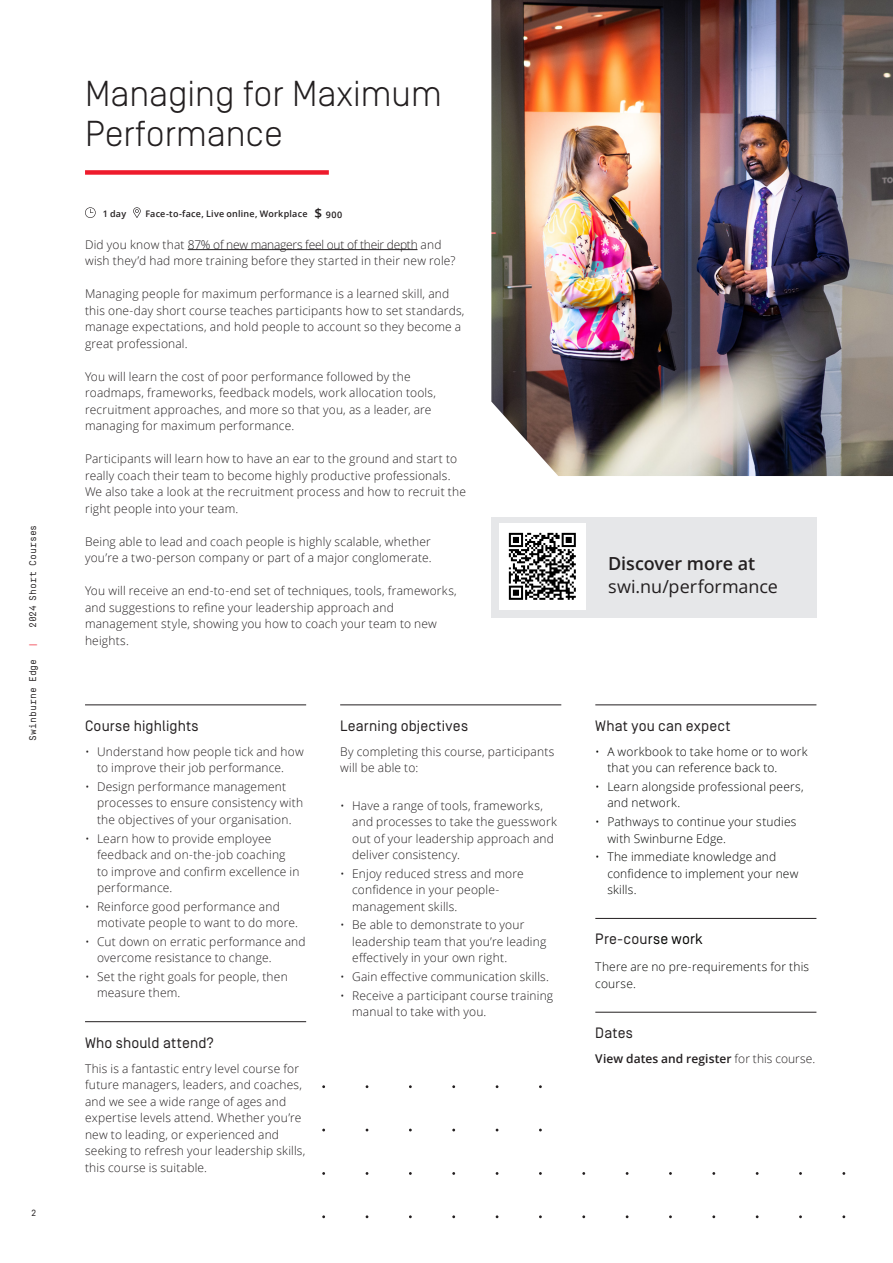
<style>
.page{position:relative;width:893px;height:1263px;background:#fff}
.page>*{position:absolute;margin:0;border:0;box-sizing:border-box;transform-origin:0 0}
.t1{font:300 36px/40.5px "Simplon Norm";color:#231f20}
.P{font:18px/22.5px "Open Sans";color:#231f20}
.Majors{font:15px "Simplon Norm";letter-spacing:.01em;color:#231f20}
.P-2{font:300 12px/16.5px "Open Sans";letter-spacing:.015em;color:#231f20}
.t2{font:300 12px/16.5px "Open Sans";letter-spacing:.015em;color:#201d1e}
.H4{font:300 12px/16.5px "Open Sans";letter-spacing:.015em;color:#040503}
.UL{font:300 12px/16.5px "Open Sans";letter-spacing:.015em;color:#231f20}
.P-3{font:600 12px "Open Sans";letter-spacing:.01em;color:#231f20}
.t3{font:9.75px "Simplon Mono";color:#231f20}
.t4{font:9.75px "Simplon Norm";color:#ee1b2c}
._2021_Title_and_icons{font:600 9px "Open Sans";letter-spacing:.025em;color:#231f20}
.t5{font:9px "Simplon Norm";color:#231f20}
.s1{font-size:13.5px}
.s2{font-weight:600}
.s3{color:#040503}
.s4{font-weight:300}
</style>
<div class="page">
<hr style="left:188px;top:249px;width:229px;height:1px;background:#231f20">
<svg style="left:85px;top:207px;width:11px;height:11px"></svg>
<svg style="left:133px;top:207px;width:8px;height:11px"></svg>
<div style="left:85px;top:170px;width:244px;height:5px;background:#ee1b2c"></div>
<hr style="left:85px;top:704px;width:221px;height:1px;background:#231f20">
<hr style="left:85px;top:1021px;width:221px;height:1px;background:#231f20">
<hr style="left:340px;top:704px;width:221px;height:1px;background:#231f20">
<hr style="left:595px;top:704px;width:221px;height:1px;background:#231f20">
<hr style="left:595px;top:918px;width:221px;height:1px;background:#231f20">
<hr style="left:595px;top:1012px;width:221px;height:1px;background:#231f20">
<img style="left:491px;top:0;width:402px;height:476px">
<div style="left:491px;top:517px;width:326px;height:101px;background:#e6e7e9"></div>
<img style="left:500px;top:524px;width:85px;height:86px">
<p class="t3" style="left:28px;top:628px;width:105px;rotate:-90deg">2024 Short Courses</p>
<p class="t3" style="left:28px;top:740px;width:83px;rotate:-90deg">Swinburne Edge</p>
<p class="t4" style="left:28px;top:646px;width:4px;rotate:-90deg">|</p>
<p class="t5" style="left:31px;top:1208px;width:6px">2</p>
<p class="t1" style="left:85px;top:73px;width:358px">Managing for Maximum<br>Performance</p>
<p class="_2021_Title_and_icons" style="left:103px;top:208px;width:25px">1 day</p>
<p class="_2021_Title_and_icons" style="left:145px;top:208px;width:198px">Face-to-face, Live online, Workplace <span class="s1">$</span> 900</p>
<p class="P-2" style="left:85px;top:236px;width:372px">Did you know that 87% of new managers feel out of their depth and wish they’d had more training before they started in their new role?</p>
<p class="P-2" style="left:85px;top:285px;width:381px">Managing people for maximum performance is a learned skill, and this one-day short course teaches participants how to set standards, manage expectations, and hold people to account so they become a great professional.</p>
<p class="P-2" style="left:85px;top:368px;width:352px">You will learn the cost of poor performance followed by the roadmaps, frameworks, feedback models, work allocation tools, recruitment approaches, and more so that you, as a leader, are managing for maximum performance.</p>
<p class="P-2" style="left:85px;top:450px;width:382px">Participants will learn how to have an ear to the ground and start to really coach their team to become highly productive professionals.<br>We also take a look at the recruitment process and how to recruit the right people into your team.</p>
<p class="P-2" style="left:85px;top:533px;width:348px">Being able to lead and coach people is highly scalable, whether you’re a two-person company or part of a major conglomerate.</p>
<p class="P-2" style="left:85px;top:582px;width:373px">You will receive an end-to-end set of techniques, tools, frameworks, and suggestions to refine your leadership approach and management style, showing you how to coach your team to new heights.</p>
<p class="Majors" style="left:85px;top:718px;width:115px">Course highlights</p>
<p class="P-2" style="left:97px;top:743px;width:208px;text-indent:-12px">• Understand how people tick and how to improve their job performance.</p>
<p class="P-2" style="left:97px;top:778px;width:208px;text-indent:-12px">• Design performance management processes to ensure consistency with the objectives of your organisation.</p>
<p class="P-2" style="left:97px;top:830px;width:204px;text-indent:-12px">• Learn how to provide employee feedback and on-the-job coaching to improve and confirm excellence in performance.</p>
<p class="P-2" style="left:97px;top:898px;width:202px;text-indent:-12px">• Reinforce good performance and motivate people to want to do more.</p>
<p class="P-2" style="left:97px;top:933px;width:210px;text-indent:-12px">• Cut down on erratic performance and overcome resistance to change.</p>
<p class="P-2" style="left:97px;top:968px;width:192px;text-indent:-12px">• Set the right goals for people, then measure them.</p>
<p class="Majors" style="left:85px;top:1034px;width:131px">Who should attend?</p>
<p class="P-2" style="left:85px;top:1060px;width:222px">This is a fantastic entry level course for future managers, leaders, and coaches, and we see a wide range of ages and expertise levels attend. Whether you’re new to leading, or experienced and seeking to refresh your leadership skills, this course is suitable.</p>
<p class="Majors" style="left:340px;top:718px;width:129px">Learning objectives</p>
<p class="UL" style="left:340px;top:743px;width:216px">By completing this course, participants will be able to:</p>
<p class="t2" style="left:352px;top:797px;width:206px;text-indent:-12px">• Have a range of tools, frameworks, and processes to take the guesswork out of your leadership approach and deliver consistency.</p>
<p class="t2" style="left:352px;top:865px;width:173px;text-indent:-12px">• Enjoy reduced stress and more confidence in your people&shy;management skills.</p>
<p class="t2" style="left:352px;top:916px;width:196px;text-indent:-12px">• Be able to demonstrate to your leadership team that you’re leading effectively in your own right.</p>
<p class="t2" style="left:340px;top:968px;width:210px">• Gain effective communication skills.</p>
<p class="t2" style="left:352px;top:987px;width:202px;text-indent:-12px">• Receive a participant course training manual to take with you.</p>
<p class="P" style="left:608px;top:552px;width:171px"><span class="s2">Discover more at </span>swi.nu/performance</p>
<p class="Majors" style="left:595px;top:718px;width:137px">What you can expect</p>
<p class="H4" style="left:607px;top:743px;width:202px;text-indent:-12px">• A workbook to take home or to work that you can reference back to.</p>
<p class="H4" style="left:607px;top:778px;width:198px;text-indent:-12px">• Learn alongside professional peers, and network.</p>
<p class="H4" style="left:607px;top:813px;width:191px;text-indent:-12px">• Pathways to continue your studies with Swinburne Edge.</p>
<p class="H4" style="left:607px;top:848px;width:193px;text-indent:-12px">• The immediate knowledge and confidence to implement your new skills.</p>
<p class="Majors" style="left:595px;top:931px;width:109px">Pre-cou<span class="s3">rse work</span></p>
<p class="H4" style="left:595px;top:958px;width:215px">There are no pre-requirements for this course.</p>
<p class="Majors" style="left:595px;top:1025px;width:39px">Dates</p>
<p class="P-3" style="left:595px;top:1050px;width:221px">View dates and register <span class="s4">for this course.</span></p>
</div>
